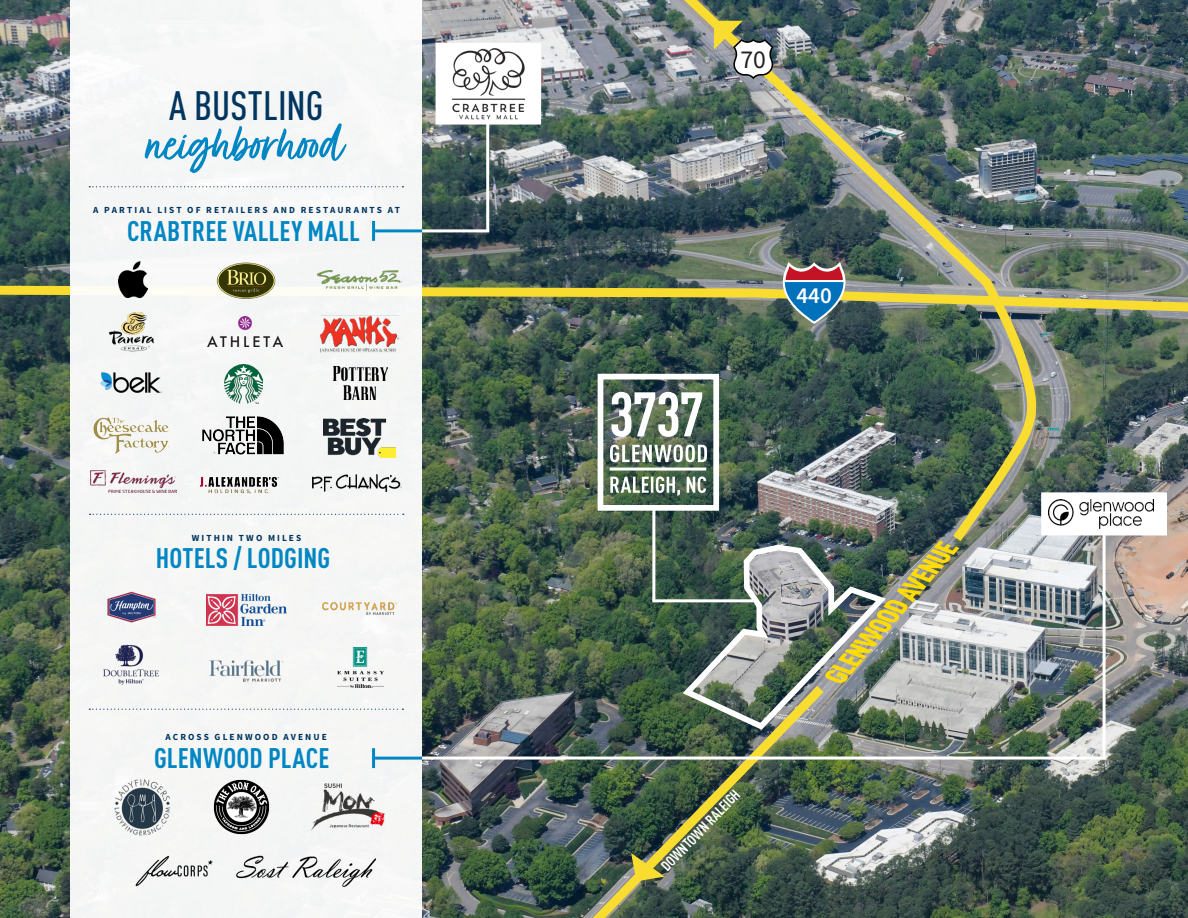
<style>
.page{position:relative;width:1188px;height:918px;background:#fff}
.page>*{position:absolute;margin:0;border:0;box-sizing:border-box;transform-origin:0 0}
.t1{font:64.5px "Fave Script Pro";letter-spacing:-.005em;color:#0086c3}
.t2{font:500 condensed 40.5px "DIN Pro";letter-spacing:.005em;color:#00355f}
.t3{font:700 condensed 27.9px "DIN Pro";letter-spacing:.005em;color:#0086c3}
.t4{font:25.65px "Source Sans Pro";color:#231f20}
.t5{font:600 22.95px "Source Sans Pro";color:#fff}
.t6{font:700 condensed 14.55px "DIN Pro";color:#fff}
.t7{font:700 9.3px "Source Sans Pro";letter-spacing:.225em;color:#00355f}
</style>
<div class="page">
<img style="left:0;top:0;width:1188px;height:918px">
<img style="left:668px;top:0;width:376px;height:547px">
<img style="left:565px;top:676px;width:268px;height:242px">
<svg style="left:714px;top:21px;width:60px;height:58px"></svg>
<svg style="left:0;top:260px;width:1188px;height:65px;background:#6c785d"></svg>
<div style="left:70px;top:0;width:352px;height:918px;background:#f5f6f5"></div>
<img style="left:333px;top:367px;width:55px;height:33px">
<img style="left:100px;top:372px;width:62px;height:21px">
<img style="left:109px;top:312px;width:45px;height:40px">
<img style="left:216px;top:262px;width:60px;height:37px">
<img style="left:318px;top:271px;width:85px;height:19px">
<img style="left:118px;top:261px;width:30px;height:37px">
<img style="left:208px;top:317px;width:74px;height:30px">
<svg style="left:89px;top:186px;width:314px;height:1px"></svg>
<svg style="left:90px;top:514px;width:314px;height:1px"></svg>
<img style="left:103px;top:644px;width:56px;height:41px">
<img style="left:210px;top:660px;width:73px;height:22px">
<img style="left:338px;top:647px;width:45px;height:41px">
<img style="left:107px;top:591px;width:49px;height:31px">
<img style="left:206px;top:594px;width:81px;height:31px">
<img style="left:323px;top:603px;width:73px;height:11px">
<img style="left:224px;top:364px;width:39px;height:39px">
<img style="left:114px;top:779px;width:56px;height:57px">
<img style="left:213px;top:779px;width:57px;height:56px">
<img style="left:311px;top:783px;width:74px;height:48px">
<img style="left:135px;top:855px;width:78px;height:32px">
<hr style="left:486px;top:88px;width:3px;height:144px;background:#fff">
<div style="left:598px;top:374px;width:121px;height:137px;border:6px solid #fff"></div>
<svg style="left:610px;top:476px;width:96px;height:20px"></svg>
<svg style="left:610px;top:445px;width:97px;height:17px"></svg>
<hr style="left:610px;top:468px;width:96px;height:3px;background:#fff">
<svg style="left:611px;top:392px;width:91px;height:45px"></svg>
<img style="left:93px;top:417px;width:76px;height:37px">
<img style="left:202px;top:417px;width:81px;height:37px">
<img style="left:324px;top:419px;width:71px;height:38px">
<img style="left:90px;top:470px;width:87px;height:22px">
<img style="left:200px;top:477px;width:79px;height:17px">
<img style="left:313px;top:475px;width:89px;height:17px">
<img style="left:320px;top:316px;width:79px;height:37px">
<svg style="left:89px;top:709px;width:314px;height:1px"></svg>
<hr style="left:1103px;top:527px;width:3px;height:233px;background:#fff">
<img style="left:439px;top:46px;width:99px;height:76px">
<div style="left:1041px;top:492px;width:126px;height:43px;background:#fff;border:2px solid #fff"></div>
<img style="left:1049px;top:500px;width:104px;height:28px">
<img style="left:678px;top:542px;width:213px;height:191px">
<hr style="left:652px;top:508px;width:3px;height:93px;background:#fff">
<hr style="left:652px;top:599px;width:101px;height:3px;background:#fff">
<img style="left:237px;top:855px;width:139px;height:31px">
<hr style="left:375px;top:757px;width:731px;height:3px;background:#fff">
<hr style="left:375px;top:229px;width:114px;height:3px;background:#fff">
<hr style="left:372px;top:221px;width:3px;height:20px;background:#0086c3">
<hr style="left:375px;top:229px;width:47px;height:3px;background:#0086c3">
<hr style="left:372px;top:748px;width:3px;height:20px;background:#0086c3">
<hr style="left:375px;top:757px;width:47px;height:3px;background:#0086c3">
<p class="t2" style="left:169px;top:77px;width:156px">A BUSTLING</p>
<p class="t1" style="left:147px;top:107px;width:198px">neighborhood</p>
<p class="t7" style="left:93px;top:204px;width:308px">A PARTIAL LIST OF RETAILERS AND RESTAURANTS AT</p>
<p class="t3" style="left:127px;top:210px;width:234px">CRABTREE VALLEY MALL</p>
<p class="t7" style="left:192px;top:532px;width:111px">WITHIN TWO MILES</p>
<p class="t3" style="left:156px;top:538px;width:176px">HOTELS / LODGING</p>
<p class="t7" style="left:166px;top:731px;width:163px">ACROSS GLENWOOD AVENUE</p>
<p class="t3" style="left:154px;top:738px;width:177px">GLENWOOD PLACE</p>
<p class="t4" style="left:741px;top:43px;width:27px">70</p>
<p class="t5" style="left:797px;top:281px;width:37px">440</p>
<p class="t6" style="left:656px;top:861px;width:108px;rotate:-46deg">DOWNTOWN RALEIGH</p>
</div>
